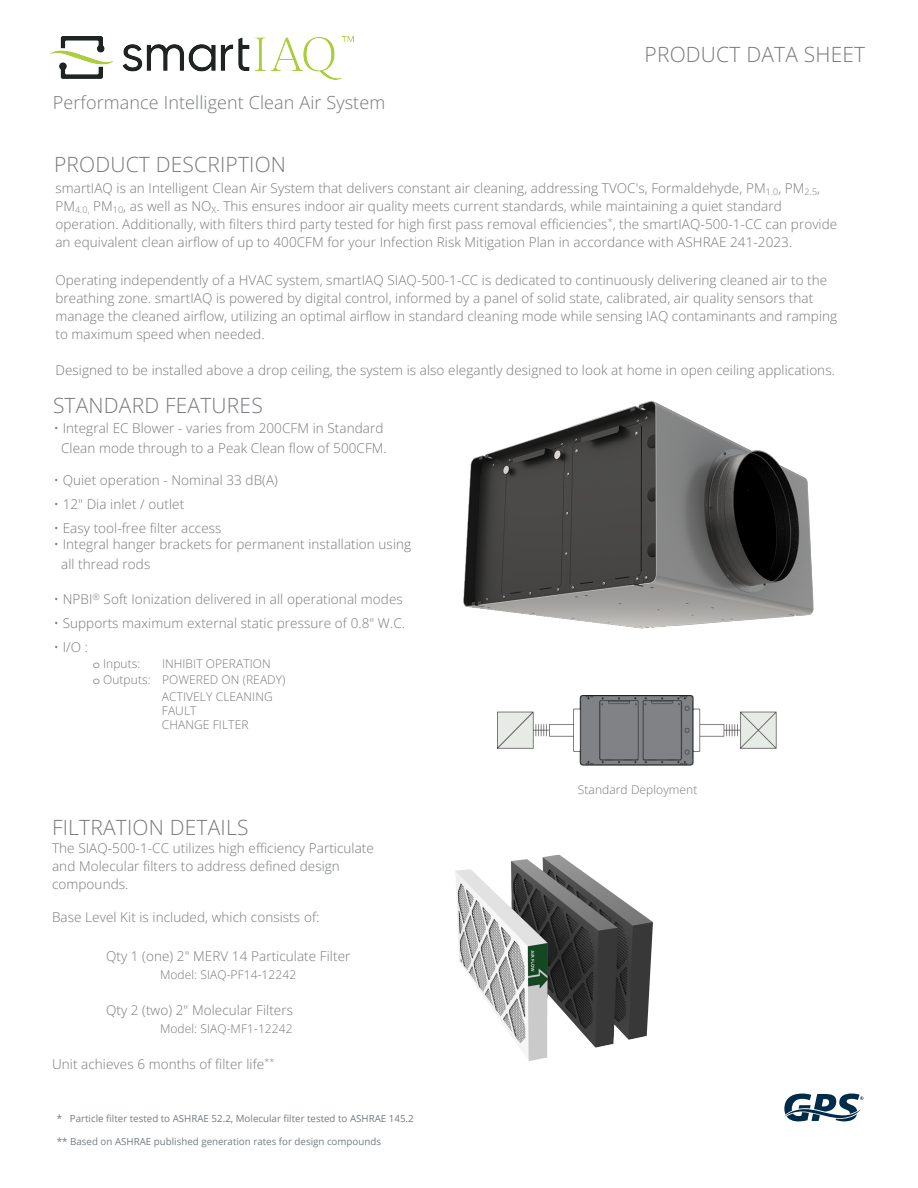
<style>
.page{position:relative;width:918px;height:1188px;background:#fff}
.page>*{position:absolute;margin:0;border:0;box-sizing:border-box;transform-origin:0 0}
.t1{font:300 21px "Open Sans";letter-spacing:.01em;color:#76787b}
.t2{font:300 18px "Open Sans";letter-spacing:.005em;color:#76787b}
.t3{font:300 13.5px/18px "Open Sans";letter-spacing:.005em;color:#76787b}
.t4{font:300 12px/14.4px "Open Sans";letter-spacing:.005em;color:#76787b}
.t5{font:9.75px "Open Sans";color:#747c80}
.s1{font-family:"Courier Std";font-weight:400}
</style>
<div class="page">
<img style="left:463px;top:401px;width:351px;height:348px">
<img style="left:455px;top:854px;width:198px;height:207px">
<svg style="left:784px;top:1094px;width:79px;height:27px"></svg>
<img style="left:50px;top:36px;width:304px;height:44px">
<img style="left:498px;top:696px;width:279px;height:70px">
<h2 class="t2" style="left:53px;top:90px;width:334px">Performance Intelligent Clean Air System</h2>
<h1 class="t1" style="left:645px;top:40px;width:222px">PRODUCT DATA SHEET</h1>
<h1 class="t1" style="left:54px;top:150px;width:234px">PRODUCT DESCRIPTION</h1>
<p class="t3" style="left:55px;top:179px;width:783px">smartIAQ is an Intelligent Clean Air System that delivers constant air cleaning, addressing TVOC's, Formaldehyde, PM<sub>1.0</sub>, PM<sub>2.5</sub>, PM<sub>4.0,</sub> PM<sub>10</sub>, as well as NO<sub>X</sub>. This ensures indoor air quality meets current standards, while maintaining a quiet standard operation. Additionally, with filters third party tested for high first pass removal efficiencies<sup>*</sup>, the smartIAQ-500-1-CC can provide an equivalent clean airflow of up to 400CFM for your Infection Risk Mitigation Plan in accordance with ASHRAE 241-2023.</p>
<p class="t3" style="left:55px;top:270px;width:783px">Operating independently of a HVAC system, smartIAQ SIAQ-500-1-CC is dedicated to continuously delivering cleaned air to the breathing zone. smartIAQ is powered by digital control, informed by a panel of solid state, calibrated, air quality sensors that manage the cleaned airflow, utilizing an optimal airflow in standard cleaning mode while sensing IAQ contaminants and ramping to maximum speed when needed.</p>
<p class="t3" style="left:55px;top:360px;width:781px">Designed to be installed above a drop ceiling, the system is also elegantly designed to look at home in open ceiling applications.</p>
<h1 class="t1" style="left:53px;top:391px;width:211px">STANDARD FEATURES</h1>
<p class="t3" style="left:54px;top:418px;width:334px;line-height:20.2px;text-align:center">• Integral EC Blower - varies from 200CFM in Standard<br>Clean mode through to a Peak Clean flow of 500CFM.</p>
<p class="t3" style="left:54px;top:471px;width:225px">• Quiet operation - Nominal 33 dB(A)</p>
<p class="t3" style="left:54px;top:495px;width:132px">• 12" Dia inlet / outlet</p>
<p class="t3" style="left:54px;top:518px;width:169px">• Easy tool-free filter access</p>
<p class="t3" style="left:61px;top:533px;width:352px;line-height:20.2px;text-indent:-7px">• Integral hanger brackets for permanent installation using all thread rods</p>
<p class="t3" style="left:54px;top:590px;width:350px">• NPBI<sup>®</sup> Soft Ionization delivered in all operational modes</p>
<p class="t3" style="left:54px;top:614px;width:353px">• Supports maximum external static pressure of 0.8" W.C.</p>
<p class="t3" style="left:54px;top:638px;width:36px">• I/O :</p>
<p class="t4" style="left:93px;top:656px;width:49px"><span class="s1">o</span> Inputs:</p>
<p class="t4" style="left:162px;top:656px;width:110px">INHIBIT OPERATION</p>
<p class="t4" style="left:93px;top:673px;width:194px"><span class="s1">o</span> Outputs: POWERED ON (READY)</p>
<p class="t4" style="left:162px;top:689px;width:112px">ACTIVELY CLEANING</p>
<p class="t4" style="left:162px;top:703px;width:88px">FAULT<br>CHANGE FILTER</p>
<h1 class="t1" style="left:52px;top:813px;width:198px">FILTRATION DETAILS</h1>
<p class="t3" style="left:52px;top:839px;width:323px">The SIAQ-500-1-CC utilizes high efficiency Particulate and Molecular filters to address defined design compounds.</p>
<p class="t3" style="left:52px;top:908px;width:269px">Base Level Kit is included, which consists of:</p>
<p class="t3" style="left:106px;top:946px;width:246px">Qty 1 (one) 2" MERV 14 Particulate Filter</p>
<p class="t4" style="left:160px;top:967px;width:138px">Model: SIAQ-PF14-12242</p>
<p class="t3" style="left:106px;top:1000px;width:189px">Qty 2 (two) 2" Molecular Filters</p>
<p class="t4" style="left:160px;top:1021px;width:134px">Model: SIAQ-MF1-12242</p>
<p class="t3" style="left:52px;top:1054px;width:224px">Unit achieves 6 months of filter life<sup>**</sup></p>
<p class="t5" style="left:57px;top:1111px;width:358px">* Particle filter tested to ASHRAE 52.2, Molecular filter tested to ASHRAE 145.2</p>
<p class="t5" style="left:57px;top:1135px;width:326px">** Based on ASHRAE published generation rates for design compounds</p>
<p class="t4" style="left:578px;top:783px;width:121px">Standard Deployment</p>
</div>
